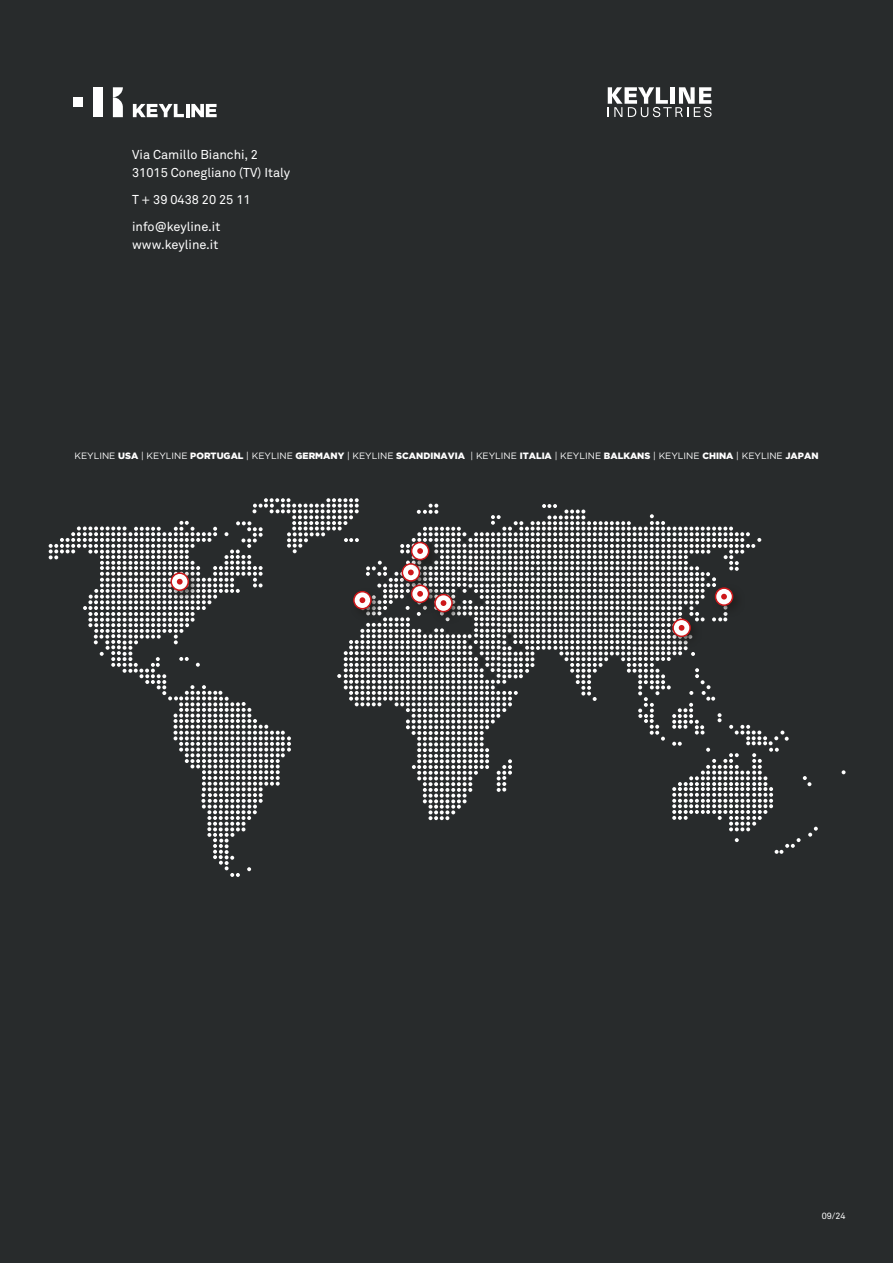
<style>
.page{position:relative;width:893px;height:1263px;background:#282b2c}
.page>*{position:absolute;margin:0;border:0;box-sizing:border-box;transform-origin:0 0}
.t1{font:12.75px "Akkurat Pro";color:#fff}
.Testo_cirillico{font:9.15px "Gotham HTF";color:#fff}
.Info_retro{font:9px "Akkurat Pro";color:#fff}
.s1{font-weight:900}
</style>
<div class="page">
<svg style="left:113px;top:87px;width:10px;height:30px"></svg>
<div style="left:93px;top:87px;width:10px;height:30px;background:#fff"></div>
<div style="left:73px;top:97px;width:10px;height:10px;background:#fff"></div>
<svg style="left:133px;top:104px;width:84px;height:13px"></svg>
<svg style="left:608px;top:87px;width:104px;height:30px"></svg>
<svg style="left:842px;top:770px;width:4px;height:4px"></svg>
<svg style="left:49px;top:498px;width:769px;height:379px"></svg>
<p class="t1" style="left:132px;top:147px;width:127px">Via Camillo Bianchi, 2</p>
<p class="t1" style="left:132px;top:165px;width:159px">31015 Conegliano (TV) Italy</p>
<p class="t1" style="left:132px;top:192px;width:120px">T + 39 0438 20 25 11</p>
<p class="t1" style="left:132px;top:219px;width:90px">info@keyline.it</p>
<p class="t1" style="left:132px;top:237px;width:88px">www.keyline.it</p>
<p class="Testo_cirillico" style="left:74px;top:451px;width:745px">KEYLINE <span class="s1">USA</span> | KEYLINE <span class="s1">PORTUGAL</span> | KEYLINE <span class="s1">GERMANY</span> | KEYLINE <span class="s1">SCANDINAVIA</span> | KEYLINE <span class="s1">ITALIA</span> | KEYLINE <span class="s1">BALKANS</span> | KEYLINE <span class="s1">CHINA</span> | KEYLINE <span class="s1">JAPAN</span></p>
<p class="Info_retro" style="left:822px;top:1210px;width:25px">09/24</p>
</div>
